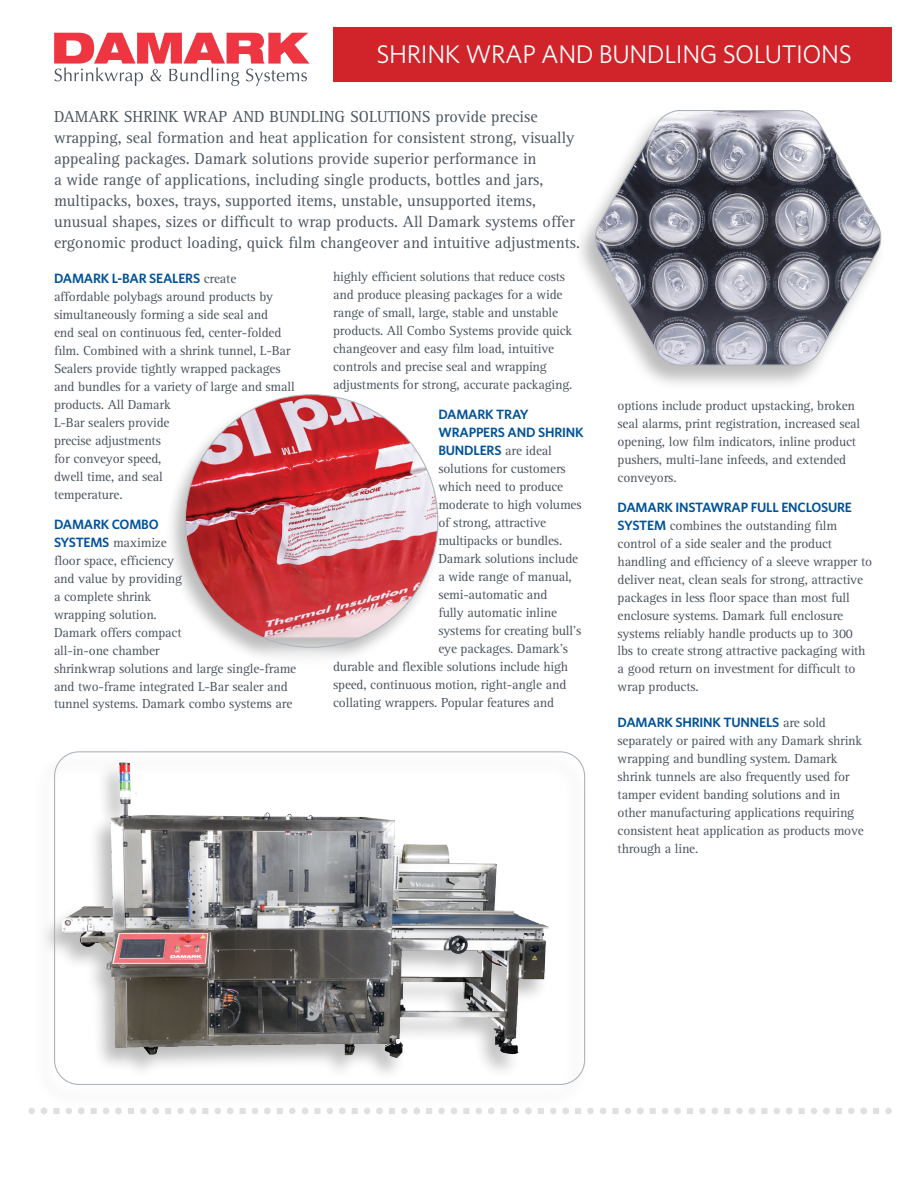
<style>
.page{position:relative;width:918px;height:1188px;background:#fff}
.page>*{position:absolute;margin:0;border:0;box-sizing:border-box;transform-origin:0 0}
.t1{font:25.5px "Whitney";letter-spacing:-.015em;color:#fff}
.t2{font:16.5px/21px "Rotis Serif";color:#4b565f}
.t3{font:13.5px/18px "Rotis Serif";letter-spacing:-.015em;color:#4b565f}
.t4{font:600 13.5px/18px "Whitney";letter-spacing:-.015em;color:#01529a}
.s1{font-family:"Rotis Serif";font-weight:400;color:#4b565f}
.s2{font-family:"Whitney";font-weight:600;color:#01529a}
</style>
<div class="page">
<div style="left:28px;top:1108px;width:7px;height:6px;background:#e0e0e0;border-radius:50%"></div>
<svg style="left:41px;top:1110px;width:6px;height:5px"></svg>
<div style="left:53px;top:1108px;width:7px;height:6px;background:#e0e0e0"></div>
<svg style="left:66px;top:1110px;width:6px;height:4px"></svg>
<svg style="left:78px;top:1110px;width:7px;height:5px"></svg>
<svg style="left:91px;top:1110px;width:6px;height:4px"></svg>
<svg style="left:103px;top:1110px;width:6px;height:4px"></svg>
<svg style="left:115px;top:1110px;width:7px;height:5px"></svg>
<svg style="left:128px;top:1110px;width:6px;height:4px"></svg>
<div style="left:140px;top:1108px;width:7px;height:6px;background:#e0e0e0;border-radius:50%"></div>
<svg style="left:153px;top:1110px;width:6px;height:5px"></svg>
<svg style="left:165px;top:1110px;width:6px;height:4px"></svg>
<div style="left:177px;top:1108px;width:7px;height:6px;background:#e0e0e0;border-radius:50%"></div>
<svg style="left:190px;top:1110px;width:6px;height:5px"></svg>
<svg style="left:202px;top:1110px;width:6px;height:4px"></svg>
<svg style="left:215px;top:1110px;width:6px;height:4px"></svg>
<svg style="left:227px;top:1110px;width:6px;height:5px"></svg>
<svg style="left:240px;top:1110px;width:6px;height:4px"></svg>
<svg style="left:252px;top:1110px;width:6px;height:4px"></svg>
<svg style="left:264px;top:1110px;width:7px;height:5px"></svg>
<svg style="left:277px;top:1110px;width:6px;height:4px"></svg>
<svg style="left:289px;top:1110px;width:6px;height:4px"></svg>
<svg style="left:302px;top:1110px;width:6px;height:5px"></svg>
<div style="left:314px;top:1108px;width:7px;height:6px;background:#e0e0e0"></div>
<svg style="left:327px;top:1110px;width:6px;height:4px"></svg>
<svg style="left:339px;top:1110px;width:7px;height:5px"></svg>
<svg style="left:352px;top:1110px;width:6px;height:4px"></svg>
<svg style="left:364px;top:1110px;width:6px;height:4px"></svg>
<svg style="left:376px;top:1110px;width:7px;height:5px"></svg>
<svg style="left:389px;top:1110px;width:6px;height:4px"></svg>
<div style="left:401px;top:1108px;width:7px;height:6px;background:#e0e0e0;border-radius:50%"></div>
<svg style="left:414px;top:1110px;width:6px;height:5px"></svg>
<svg style="left:426px;top:1110px;width:6px;height:4px"></svg>
<div style="left:438px;top:1108px;width:7px;height:6px;background:#e0e0e0;border-radius:50%"></div>
<svg style="left:451px;top:1110px;width:6px;height:5px"></svg>
<svg style="left:463px;top:1110px;width:6px;height:4px"></svg>
<svg style="left:476px;top:1110px;width:6px;height:4px"></svg>
<svg style="left:488px;top:1110px;width:6px;height:5px"></svg>
<svg style="left:501px;top:1110px;width:6px;height:4px"></svg>
<svg style="left:513px;top:1110px;width:6px;height:4px"></svg>
<svg style="left:525px;top:1110px;width:7px;height:5px"></svg>
<svg style="left:538px;top:1110px;width:6px;height:4px"></svg>
<div style="left:550px;top:1108px;width:7px;height:6px;background:#e0e0e0;border-radius:50%"></div>
<svg style="left:562px;top:1110px;width:7px;height:5px"></svg>
<svg style="left:575px;top:1110px;width:6px;height:4px"></svg>
<div style="left:587px;top:1108px;width:7px;height:6px;background:#e0e0e0;border-radius:50%"></div>
<svg style="left:600px;top:1107px;width:6px;height:8px"></svg>
<div style="left:612px;top:1108px;width:7px;height:6px;background:#e0e0e0"></div>
<svg style="left:625px;top:1108px;width:6px;height:6px"></svg>
<svg style="left:637px;top:1107px;width:7px;height:8px"></svg>
<svg style="left:650px;top:1108px;width:6px;height:6px"></svg>
<svg style="left:662px;top:1108px;width:6px;height:6px"></svg>
<svg style="left:674px;top:1107px;width:7px;height:8px"></svg>
<svg style="left:687px;top:1108px;width:6px;height:6px"></svg>
<div style="left:699px;top:1108px;width:7px;height:6px;background:#e0e0e0;border-radius:50%"></div>
<svg style="left:712px;top:1107px;width:6px;height:8px"></svg>
<svg style="left:724px;top:1108px;width:6px;height:6px"></svg>
<div style="left:736px;top:1108px;width:7px;height:6px;background:#e0e0e0;border-radius:50%"></div>
<svg style="left:749px;top:1107px;width:6px;height:8px"></svg>
<svg style="left:761px;top:1108px;width:6px;height:6px"></svg>
<svg style="left:774px;top:1108px;width:6px;height:6px"></svg>
<svg style="left:786px;top:1107px;width:6px;height:8px"></svg>
<svg style="left:799px;top:1108px;width:6px;height:6px"></svg>
<svg style="left:811px;top:1108px;width:6px;height:6px"></svg>
<svg style="left:823px;top:1107px;width:7px;height:8px"></svg>
<svg style="left:836px;top:1108px;width:6px;height:6px"></svg>
<div style="left:848px;top:1108px;width:7px;height:6px;background:#e0e0e0;border-radius:50%"></div>
<svg style="left:860px;top:1107px;width:7px;height:8px"></svg>
<svg style="left:873px;top:1108px;width:6px;height:6px"></svg>
<div style="left:885px;top:1108px;width:7px;height:6px;background:#e0e0e0;border-radius:50%"></div>
<div style="left:333px;top:27px;width:559px;height:54px;background:#d1232a"></div>
<svg style="left:54px;top:33px;width:256px;height:53px"></svg>
<div style="left:573px;top:109px;width:312px;height:282px;background:#231f20;opacity:.3"></div>
<svg style="left:593px;top:109px;width:290px;height:257px"></svg>
<div style="left:32px;top:750px;width:558px;height:360px;background:#231f20;opacity:.3"></div>
<img style="left:56px;top:753px;width:493px;height:317px">
<div style="left:165px;top:394px;width:277px;height:277px;background:#231f20;opacity:.3"></div>
<img style="left:185px;top:395px;width:253px;height:242px">
<h1 class="t1" style="left:377px;top:37px;width:477px">SHRINK WRAP AND BUNDLING SOLUTIONS</h1>
<p class="t2" style="left:54px;top:106px;width:528px">DAMARK SHRINK WRAP AND BUNDLING SOLUTIONS provide precise wrapping, seal formation and heat application for consistent strong, visually appealing packages. Damark solutions provide superior performance in<br>a wide range of applications, including single products, bottles and jars, multipacks, boxes, trays, supported items, unstable, unsupported items, unusual shapes, sizes or difficult to wrap products. All Damark systems offer ergonomic product loading, quick film changeover and intuitive adjustments.</p>
<p class="t4" style="left:54px;top:269px;width:184px">DAMARK L-BAR SEALERS <span class="s1">create</span></p>
<p class="t3" style="left:54px;top:288px;width:242px">affordable polybags around products by simultaneously forming a side seal and<br>end seal on continuous fed, center-folded film. Combined with a shrink tunnel, L-Bar<br>Sealers provide tightly wrapped packages and bundles for a variety of large and small products. All Damark<br>L-Bar sealers provide<br>precise adjustments<br>for conveyor speed,<br>dwell time, and seal<br>temperature.</p>
<p class="t4" style="left:54px;top:515px;width:106px">DAMARK COMBO</p>
<p class="t3" style="left:54px;top:533px;width:244px"><span class="s2">SYSTEMS</span> maximize<br>floor space, efficiency<br>and value by providing<br>a complete shrink<br>wrapping solution.<br>Damark offers compact<br>all-in-one chamber<br>shrinkwrap solutions and large single-frame and two-frame integrated L-Bar sealer and tunnel systems. Damark combo systems are</p>
<p class="t3" style="left:333px;top:268px;width:241px">highly efficient solutions that reduce costs and produce pleasing packages for a wide range of small, large, stable and unstable products. All Combo Systems provide quick changeover and easy film load, intuitive controls and precise seal and wrapping adjustments for strong, accurate packaging.</p>
<p class="t4" style="left:438px;top:405px;width:147px">DAMARK TRAY<br>WRAPPERS AND SHRINK<br>BUNDLERS <span class="s1">are ideal</span></p>
<p class="t3" style="left:438px;top:460px;width:129px">solutions for customers</p>
<p class="t3" style="left:438px;top:478px;width:126px">which need to produce</p>
<p class="t3" style="left:438px;top:496px;width:145px">moderate to high volumes</p>
<p class="t3" style="left:438px;top:514px;width:109px">of strong, attractive</p>
<p class="t3" style="left:438px;top:532px;width:125px">multipacks or bundles.</p>
<p class="t3" style="left:438px;top:550px;width:141px">Damark solutions include</p>
<p class="t3" style="left:438px;top:568px;width:135px">a wide range of manual,</p>
<p class="t3" style="left:438px;top:586px;width:111px">semi-automatic and</p>
<p class="t3" style="left:438px;top:604px;width:120px">fully automatic inline</p>
<p class="t3" style="left:438px;top:622px;width:144px">systems for creating bull’s</p>
<p class="t3" style="left:438px;top:640px;width:131px">eye packages. Damark’s</p>
<p class="t3" style="left:333px;top:658px;width:236px">durable and flexible solutions include high</p>
<p class="t3" style="left:333px;top:676px;width:235px">speed, continuous motion, right-angle and</p>
<p class="t3" style="left:333px;top:694px;width:222px">collating wrappers. Popular features and</p>
<p class="t3" style="left:618px;top:396px;width:244px">options include product upstacking, broken seal alarms, print registration, increased seal opening, low film indicators, inline product pushers, multi-lane infeeds, and extended conveyors.</p>
<p class="t4" style="left:618px;top:498px;width:236px">DAMARK INSTAWRAP FULL ENCLOSURE</p>
<p class="t3" style="left:618px;top:516px;width:256px"><span class="s2">SYSTEM</span> combines the outstanding film control of a side sealer and the product handling and efficiency of a sleeve wrapper to deliver neat, clean seals for strong, attractive packages in less floor space than most full enclosure systems. Damark full enclosure systems reliably handle products up to 300<br>lbs to create strong attractive packaging with a good return on investment for difficult to wrap products.</p>
<p class="t4" style="left:618px;top:714px;width:210px">DAMARK SHRINK TUNNELS <span class="s1">are sold</span></p>
<p class="t3" style="left:618px;top:732px;width:248px">separately or paired with any Damark shrink wrapping and bundling system. Damark shrink tunnels are also frequently used for tamper evident banding solutions and in other manufacturing applications requiring consistent heat application as products move through a line.</p>
</div>
